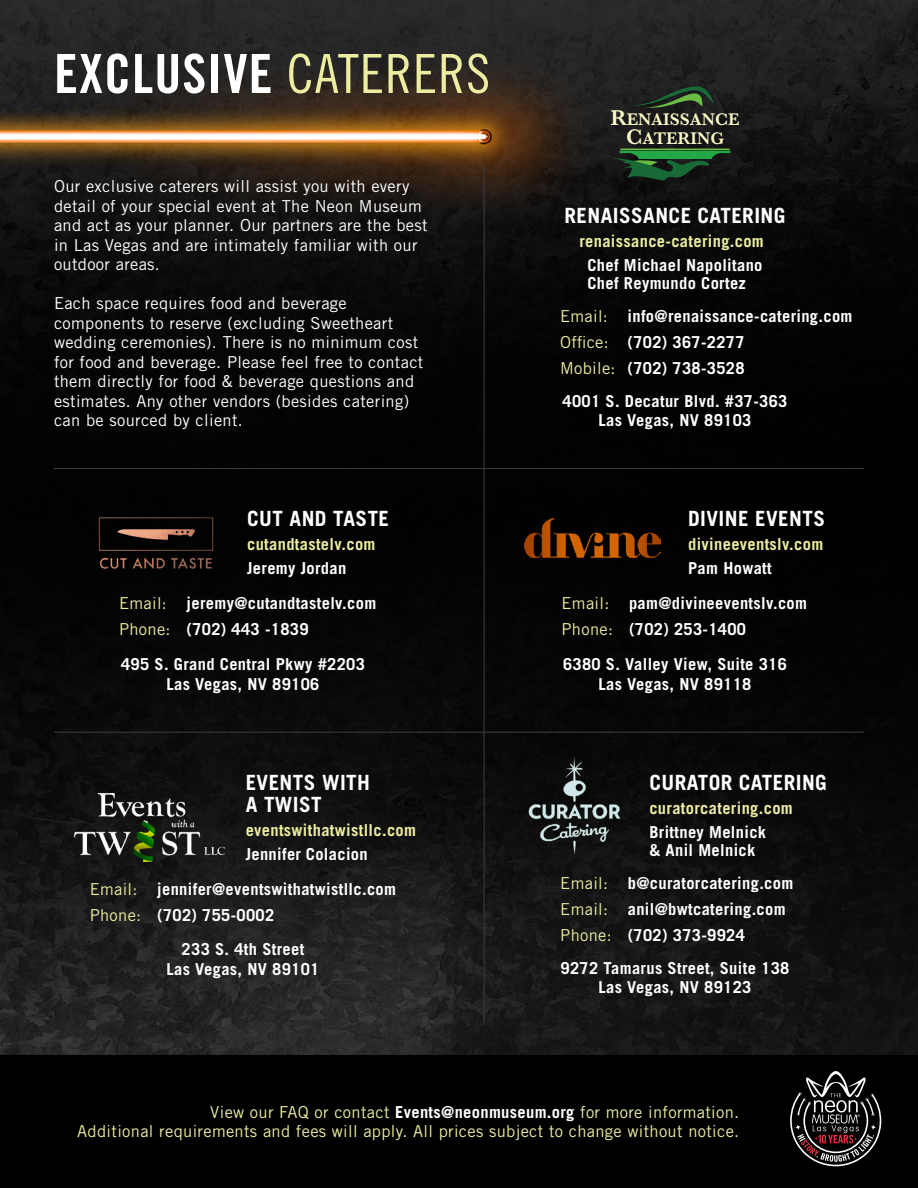
<style>
.page{position:relative;width:918px;height:1188px;background:#fff}
.page>*{position:absolute;margin:0;border:0;box-sizing:border-box;transform-origin:0 0}
.t1{font:54px "Trade Gothic LT Std Bd Cn 20";letter-spacing:.02em;color:#fff}
.t2{font:700 21px/22.5px "Trade Gothic LT Std";letter-spacing:.02em;color:#fff}
.t3{font:600 17.55px/19.4px "Baskerville";color:#fbf8c7;text-align:center}
.t4{font:700 16.5px/19.5px "Trade Gothic LT Std";letter-spacing:.02em;color:#fff;text-align:center}
.t5{font:16.5px/19.5px "Trade Gothic LT Std";letter-spacing:.02em;color:#fff}
.t6{font:16.5px/19.5px "Trade Gothic LT Std";letter-spacing:.02em;color:#eceda1;text-align:right}
.t7{font:700 16.5px "Trade Gothic LT Std";letter-spacing:.02em;color:#eceda1}
.s1{font-family:"Trade Gothic LT Std Cn 18";color:#eceda1}
.s2{font-size:22.05px}
.s3{font-weight:700;color:#fff}
</style>
<div class="page">
<img style="left:0;top:0;width:918px;height:1055px">
<svg style="left:629px;top:86px;width:85px;height:22px;background:#253a25"></svg>
<hr style="left:620px;top:149px;width:110px;height:1px;background:#69bd45">
<svg style="left:611px;top:151px;width:120px;height:29px;background:#194927"></svg>
<img style="left:528px;top:747px;width:93px;height:117px">
<img style="left:75px;top:794px;width:150px;height:67px">
<img style="left:97px;top:517px;width:118px;height:52px">
<hr style="left:484px;top:164px;width:1px;height:859px;background:#3e3e3f">
<hr style="left:54px;top:732px;width:810px;height:1px;background:#3e3e3f">
<hr style="left:54px;top:468px;width:810px;height:1px;background:#3e3e3f">
<img style="left:525px;top:519px;width:136px;height:39px">
<div style="left:0;top:1055px;width:918px;height:133px;background:#000"></div>
<svg style="left:790px;top:1071px;width:92px;height:96px"></svg>
<p class="t1" style="left:54px;top:41px;width:438px">EXCLUSIVE <span class="s1">CATERERS</span></p>
<p class="t3" style="left:610px;top:109px;width:131px"><span class="s2">R</span>ENAISSANCE<br><span class="s2">C</span>ATERING</p>
<p class="t5" style="left:54px;top:176px;width:375px">Our exclusive caterers will assist you with every detail of your special event at The Neon Museum and act as your planner. Our partners are the best in Las Vegas and are intimately familiar with our outdoor areas.</p>
<p class="t5" style="left:54px;top:293px;width:371px">Each space requires food and beverage components to reserve (excluding Sweetheart wedding ceremonies). There is no minimum cost for food and beverage. Please feel free to contact them directly for food &amp; beverage questions and estimates. Any other vendors (besides catering) can be sourced by client.</p>
<p class="t2" style="left:564px;top:204px;width:223px">RENAISSANCE CATERING</p>
<p class="t4" style="left:587px;top:255px;width:177px">Chef Michael Napolitano</p>
<p class="t4" style="left:587px;top:273px;width:160px">Chef Reymundo Cortez</p>
<p class="t7" style="left:579px;top:231px;width:186px">renaissance-catering.com</p>
<p class="t6" style="left:560px;top:306px;width:49px">Email:</p>
<p class="t4" style="left:628px;top:306px;width:227px">info@renaissance-catering.com</p>
<p class="t6" style="left:560px;top:332px;width:50px">Office:</p>
<p class="t6" style="left:560px;top:358px;width:57px">Mobile:</p>
<p class="t4" style="left:628px;top:332px;width:119px">(702) 367-2277</p>
<p class="t4" style="left:628px;top:358px;width:119px">(702) 738-3528</p>
<p class="t4" style="left:563px;top:391px;width:226px">4001 S. Decatur Blvd. #37-363<br>Las Vegas, NV 89103</p>
<p class="t2" style="left:247px;top:507px;width:143px">CUT AND TASTE</p>
<p class="t7" style="left:247px;top:534px;width:130px">cutandtastelv.com</p>
<p class="t4" style="left:247px;top:558px;width:101px">Jeremy Jordan</p>
<p class="t2" style="left:688px;top:507px;width:138px">DIVINE EVENTS</p>
<p class="t7" style="left:688px;top:534px;width:137px">divineeventslv.com</p>
<p class="t4" style="left:688px;top:558px;width:85px">Pam Howatt</p>
<p class="t6" style="left:119px;top:594px;width:49px">Email:</p>
<p class="t4" style="left:187px;top:593px;width:191px">jeremy@cutandtastelv.com</p>
<p class="t6" style="left:562px;top:594px;width:49px">Email:</p>
<p class="t4" style="left:629px;top:593px;width:180px">pam@divineeventslv.com</p>
<p class="t6" style="left:119px;top:619px;width:53px">Phone:</p>
<p class="t4" style="left:187px;top:619px;width:124px">(702) 443 -1839</p>
<p class="t6" style="left:562px;top:619px;width:53px">Phone:</p>
<p class="t4" style="left:629px;top:619px;width:119px">(702) 253-1400</p>
<p class="t4" style="left:121px;top:654px;width:245px">495 S. Grand Central Pkwy #2203<br>Las Vegas, NV 89106</p>
<p class="t4" style="left:563px;top:654px;width:225px">6380 S. Valley View, Suite 316<br>Las Vegas, NV 89118</p>
<p class="t2" style="left:246px;top:771px;width:126px">EVENTS WITH<br>A TWIST</p>
<p class="t7" style="left:246px;top:820px;width:172px">eventswithatwistllc.com</p>
<p class="t4" style="left:246px;top:844px;width:124px">Jennifer Colacion</p>
<p class="t2" style="left:649px;top:771px;width:179px">CURATOR CATERING</p>
<p class="t7" style="left:649px;top:798px;width:145px">curatorcatering.com</p>
<p class="t4" style="left:649px;top:823px;width:118px;line-height:18px;text-align:left">Brittney Melnick &amp; Anil Melnick</p>
<p class="t6" style="left:90px;top:879px;width:49px">Email:</p>
<p class="t4" style="left:157px;top:879px;width:240px">jennifer@eventswithatwistllc.com</p>
<p class="t6" style="left:560px;top:874px;width:49px">Email:</p>
<p class="t4" style="left:628px;top:874px;width:167px">b@curatorcatering.com</p>
<p class="t6" style="left:90px;top:905px;width:53px">Phone:</p>
<p class="t4" style="left:157px;top:905px;width:119px">(702) 755-0002</p>
<p class="t4" style="left:167px;top:940px;width:154px">233 S. 4th Street<br>Las Vegas, NV 89101</p>
<p class="t6" style="left:560px;top:899px;width:49px">Email:</p>
<p class="t6" style="left:560px;top:925px;width:53px">Phone:</p>
<p class="t4" style="left:628px;top:899px;width:159px">anil@bwtcatering.com</p>
<p class="t4" style="left:628px;top:925px;width:119px">(702) 373-9924</p>
<p class="t4" style="left:561px;top:958px;width:230px">9272 Tamarus Street, Suite 138</p>
<p class="t4" style="left:599px;top:978px;width:154px">Las Vegas, NV 89123</p>
<p class="t6" style="left:77px;top:1102px;width:664px">View our FAQ or contact <span class="s3">Events@neonmuseum.org</span> for more information.<br>Additional requirements and fees will apply. All prices subject to change without notice.</p>
</div>
